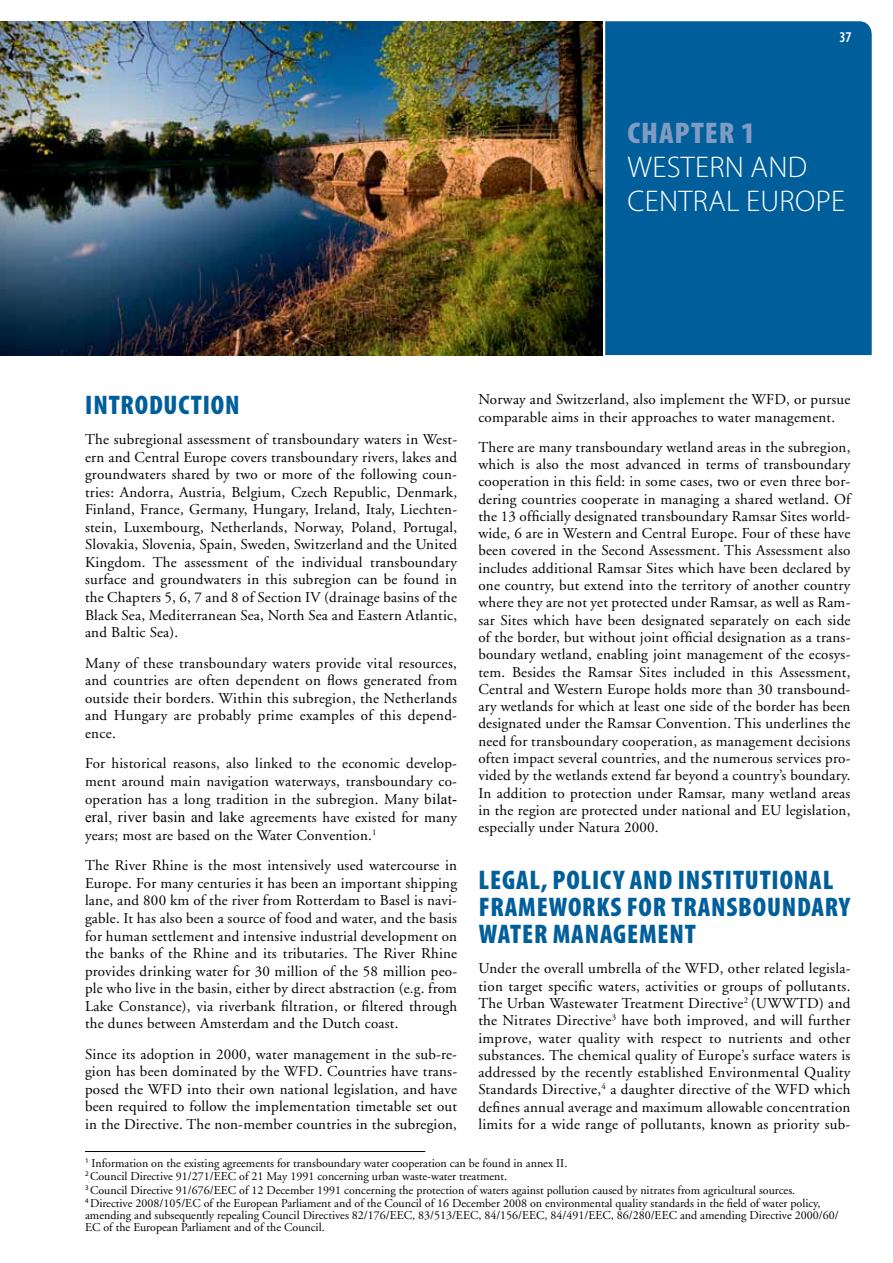
<style>
.page{position:relative;width:893px;height:1263px;background:#fff}
.page>*{position:absolute;margin:0;border:0;box-sizing:border-box;transform-origin:0 0}
.t1{font:300 30px/33.6px "Myriad Pro";letter-spacing:.01em;color:#fff}
.t2{font:900 condensed 30px "Myriad Pro";color:#7f9bc2;scale:1.05 1}
.t3{font:900 condensed 27px/27px "Myriad Pro";letter-spacing:.03em;color:#005f9a}
.t4{font:15px/17.2px "Adobe Garamond";letter-spacing:.015em;color:#000;text-align:justify}
.t5{font:600 condensed 15px "Myriad Pro";color:#fff}
.t6{font:12px/13.5px "Adobe Garamond";color:#000}
.s1{font-family:"Times New Roman"}
</style>
<div class="page">
<div style="left:605px;top:21px;width:267px;height:334px;background:#005f9a"></div>
<img style="left:0;top:21px;width:603px;height:334px">
<hr style="left:85px;top:1151px;width:340px;height:1px;background:#000">
<p class="t5" style="left:839px;top:29px;width:14px">37</p>
<h1 class="t2" style="left:627px;top:117px;width:123px">CHAPTER 1</h1>
<h1 class="t1" style="left:627px;top:151px;width:219px">WESTERN AND<br>CENTRAL EUROPE</h1>
<p class="t4" style="left:478px;top:391px;width:374px">Norway and Switzerland, also implement the WFD, or pursue comparable aims in their approaches to water management.</p>
<p class="t4" style="left:478px;top:439px;width:374px">There are many transboundary wetland areas in the subregion, which is also the most advanced in terms of transboundary cooperation in this field: in some cases, two or even three bor&shy;dering countries cooperate in managing a shared wetland. Of the 13 officially designated transboundary Ramsar Sites world&shy;wide, 6 are in Western and Central Europe. Four of these have been covered in the Second Assessment. This Assessment also includes additional Ramsar Sites which have been declared by one country, but extend into the territory of another country where they are not yet protected under Ramsar, as well as Ram&shy;sar Sites which have been designated separately on each side of the border, but without joint official designation as a trans&shy;boundary wetland, enabling joint management of the ecosys&shy;tem. Besides the Ramsar Sites included in this Assessment, Central and Western Europe holds more than 30 transbound&shy;ary wetlands for which at least one side of the border has been designated under the Ramsar Convention. This underlines the need for transboundary cooperation, as management decisions often impact several countries, and the numerous services pro&shy;vided by the wetlands extend far beyond a country’s boundary.<br>In addition to protection under Ramsar, many wetland areas in the region are protected under national and EU legislation, especially under Natura 2000.</p>
<h2 class="t3" style="left:479px;top:867px;width:373px">LEGAL, POLICY AND INSTITUTIONAL<br>FRAMEWORKS FOR TRANSBOUNDARY<br>WATER MANAGEMENT</h2>
<p class="t4" style="left:478px;top:960px;width:374px">Under the overall umbrella of the WFD, other related legisla&shy;tion target specific waters, activities or groups of pollutants.<br>The Urban Wastewater Treatment Directive<sup>2</sup> (UWWTD) and the Nitrates Directive<sup>3</sup> have both improved, and will further improve, water quality with respect to nutrients and other substances. The chemical quality of Europe’s surface waters is addressed by the recently established Environmental Quality Standards Directive,<sup>4</sup> a daughter directive of the WFD which defines annual average and maximum allowable concentration limits for a wide range of pollutants, known as priority sub-</p>
<p class="t6" style="left:85px;top:1156px;width:737px"><sup>1</sup> Information on the existing agreements for transboundary water cooperation can be found in annex II.<br><sup>2</sup> Council Directive 91/271/EEC of 21 May 1991 concerning urban waste-water treatment.<br><sup>3</sup> Council Directive 91/676/EEC of 12 December 1991 concerning the protection of waters against pollution caused by nitrates from agricultural sources.<br><sup>4</sup> Directive 2008/105/EC of the European Parliament and of the Council of 16 December 2008 on environmental quality standards in the field of water policy,</p>
<p class="t6" style="left:85px;top:1209px;width:755px;line-height:12px">amending and subsequently repealing Council Directives 82/176/EEC, 83/513/EEC, 84/156/EEC, 84/491/EEC, 86/280/EEC and amending Directive 2000/60/<br>EC of the European Parliament and of the Council.</p>
<h2 class="t3" style="left:85px;top:391px;width:156px">INTRODUCTION</h2>
<p class="t4" style="left:85px;top:431px;width:374px">The subregional assessment of transboundary waters in West&shy;ern and Central Europe covers transboundary rivers, lakes and groundwaters shared by two or more of the following coun&shy;tries: Andorra, Austria, Belgium, Czech Republic, Denmark, Finland, France, Germany, Hungary, Ireland, Italy, Liechten&shy;stein, Luxembourg, Netherlands, Norway, Poland, Portugal, Slovakia, Slovenia, Spain, Sweden, Switzerland and the United Kingdom. The assessment of the individual transboundary surface and groundwaters in this subregion can be found in the Chapters 5, 6, 7 and 8 of Section IV (drainage basins of the Black Sea, Mediterranean Sea, North Sea and Eastern Atlantic, and Baltic Sea).</p>
<p class="t4" style="left:85px;top:654px;width:374px">Many of these transboundary waters provide vital resources, and countries are often dependent on flows generated from outside their borders. Within this subregion, the Netherlands and Hungary are probably prime examples of this depend&shy;ence.</p>
<p class="t4" style="left:85px;top:755px;width:374px;line-height:18px">For historical reasons, also linked to the economic develop&shy;ment around main navigation waterways, transboundary co&shy;operation has a long tradition in the subregion. Many <span class="s1">bilat&shy;eral, river basin and lake</span> agreements have existed for many years; most are based on the Water Convention.<sup>1</sup></p>
<p class="t4" style="left:85px;top:857px;width:374px">The River Rhine is the most intensively used watercourse in Europe. For many centuries it has been an important shipping lane, and 800 km of the river from Rotterdam to Basel is navi&shy;gable. It has also been a source of food and water, and the basis for human settlement and intensive industrial development on the banks of the Rhine and its tributaries. The River Rhine provides drinking water for 30 million of the 58 million peo&shy;ple who live in the basin, either by direct abstraction (e.g. from Lake Constance), via riverbank filtration, or filtered through the dunes between Amsterdam and the Dutch coast.</p>
<p class="t4" style="left:85px;top:1045px;width:374px">Since its adoption in 2000, water management in the sub-re&shy;gion has been dominated by the WFD. Countries have trans&shy;posed the WFD into their own national legislation, and have been required to follow the implementation timetable set out in the Directive. The non-member countries in the subregion,</p>
</div>
